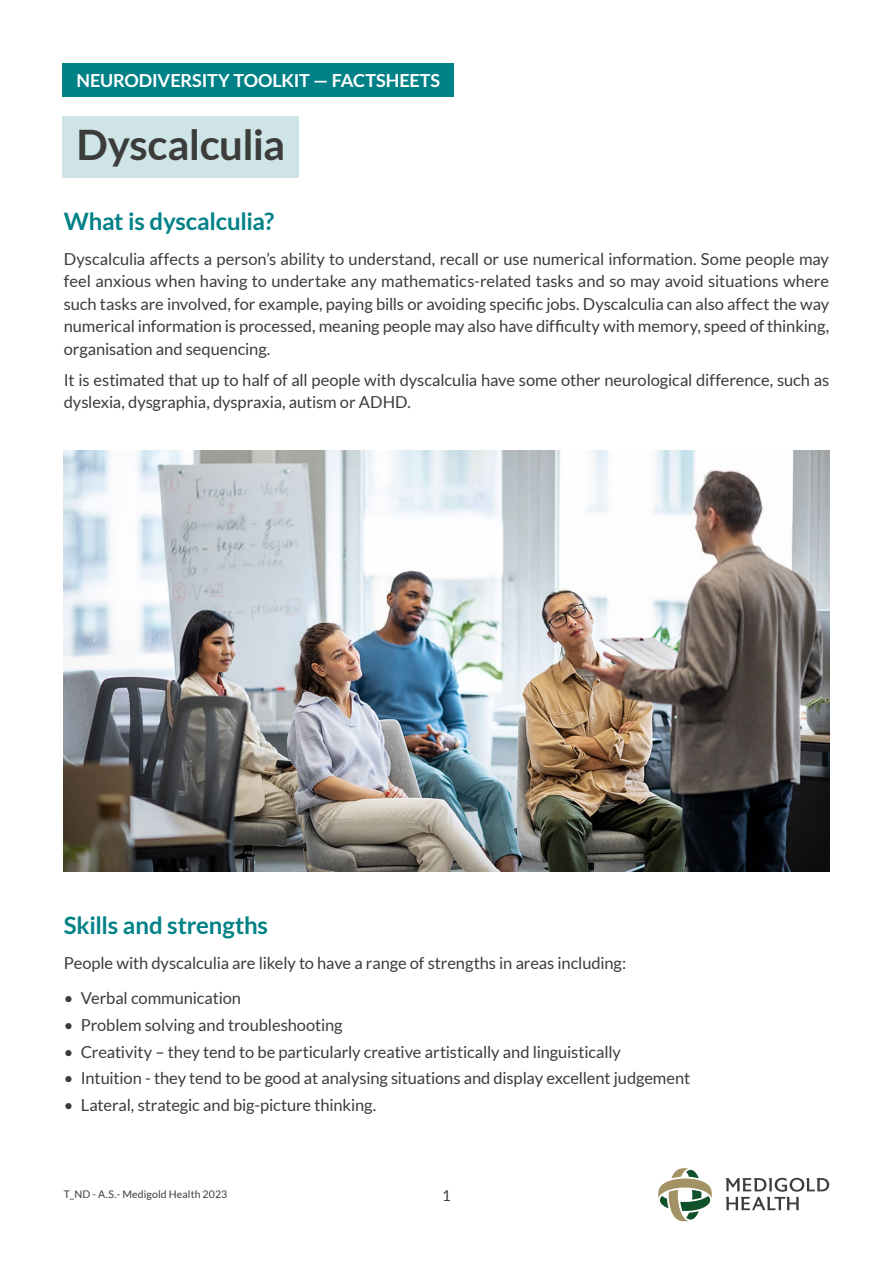
<style>
.page{position:relative;width:893px;height:1263px;background:#fff}
.page>*{position:absolute;margin:0;border:0;box-sizing:border-box;transform-origin:0 0}
.t1{font:700 42px "Lato";letter-spacing:-.015em;color:#3c3c3b}
.t2{font:700 24px "Lato";letter-spacing:-.01em;color:#008186}
.t3{font:700 18px "Lato";letter-spacing:-.005em;color:#fff}
.t4{font:16.5px/22.5px "Lato";letter-spacing:-.01em;color:#3c3c3b;text-align:justify}
.t5{font:15px "Lato";color:#3c3c3b}
.t6{font:10.5px "Lato";letter-spacing:.01em;color:#3c3c3b}
</style>
<div class="page">
<div style="left:63px;top:63px;width:391px;height:34px;background:#008186"></div>
<svg style="left:658px;top:1168px;width:54px;height:53px"></svg>
<svg style="left:725px;top:1178px;width:104px;height:32px"></svg>
<div style="left:63px;top:116px;width:236px;height:62px;background:#cee4e6"></div>
<img style="left:64px;top:451px;width:765px;height:421px">
<p class="t3" style="left:77px;top:70px;width:365px">NEURODIVERSITY TOOLKIT — FACTSHEETS</p>
<h1 class="t1" style="left:77px;top:121px;width:210px">Dyscalculia</h1>
<h2 class="t2" style="left:64px;top:207px;width:212px">What is dyscalculia?</h2>
<p class="t4" style="left:64px;top:248px;width:767px">Dyscalculia affects a person’s ability to understand, recall or use numerical information. Some people may feel anxious when having to undertake any mathematics-related tasks and so may avoid situations where such tasks are involved, for example, paying bills or avoiding specific jobs. Dyscalculia can also affect the way numerical information is processed, meaning people may also have difficulty with memory, speed of thinking, organisation and sequencing.</p>
<p class="t4" style="left:64px;top:369px;width:767px">It is estimated that up to half of all people with dyscalculia have some other neurological difference, such as dyslexia, dysgraphia, dyspraxia, autism or ADHD.</p>
<h2 class="t2" style="left:64px;top:911px;width:206px">Skills and strengths</h2>
<p class="t4" style="left:64px;top:951px;width:564px">People with dyscalculia are likely to have a range of strengths in areas including:</p>
<p class="t4" style="left:64px;top:987px;width:179px">• Verbal communication</p>
<p class="t4" style="left:64px;top:1013px;width:280px">• Problem solving and troubleshooting</p>
<p class="t4" style="left:64px;top:1040px;width:559px">• Creativity – they tend to be particularly creative artistically and linguistically</p>
<p class="t4" style="left:64px;top:1067px;width:628px">• Intuition - they tend to be good at analysing situations and display excellent judgement</p>
<p class="t4" style="left:64px;top:1094px;width:314px">• Lateral, strategic and big-picture thinking.</p>
<p class="t6" style="left:64px;top:1188px;width:165px">T_ND - A.S.- Medigold Health 2023</p>
<p class="t5" style="left:442px;top:1187px;width:10px">1</p>
</div>
